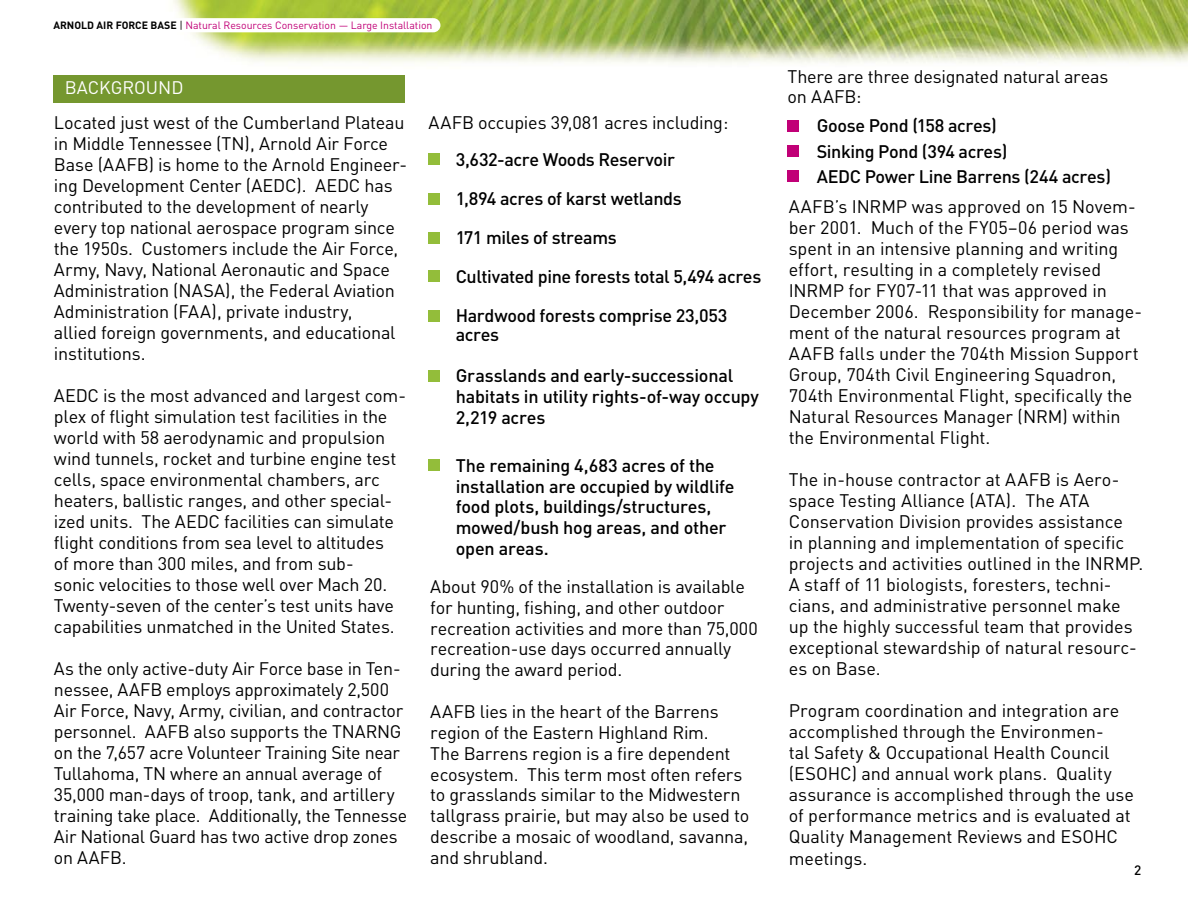
<style>
.page{position:relative;width:1188px;height:918px;background:#fff}
.page>*{position:absolute;margin:0;border:0;box-sizing:border-box;transform-origin:0 0}
.BODY_TEXT_STYLE{font:18px/21px "DIN";letter-spacing:-.01em;color:#000}
.BODY_TEXT_STYLE-2{font:500 18px/20.9px "DIN";letter-spacing:-.015em;color:#000}
.t1{font:18px "DIN";color:#fff}
.photo_caption{font:500 13.5px "DIN";color:#000}
.t2{font:10.5px "DIN";color:#c10077}
.s1{font-weight:700;color:#000}
.s2{color:#000}
</style>
<div class="page">
<img style="left:53px;top:0;width:1135px;height:460px">
<svg style="left:53px;top:18px;width:387px;height:14px"></svg>
<div style="left:54px;top:75px;width:351px;height:27px;background:#75972f"></div>
<div style="left:787px;top:170px;width:12px;height:12px;background:#c10077"></div>
<div style="left:787px;top:145px;width:12px;height:12px;background:#c10077"></div>
<div style="left:787px;top:120px;width:12px;height:12px;background:#c10077"></div>
<div style="left:428px;top:154px;width:12px;height:11px;background:#93bd3a"></div>
<div style="left:428px;top:193px;width:12px;height:12px;background:#93bd3a"></div>
<div style="left:428px;top:232px;width:12px;height:12px;background:#93bd3a"></div>
<div style="left:428px;top:271px;width:12px;height:11px;background:#93bd3a"></div>
<div style="left:428px;top:310px;width:12px;height:11px;background:#93bd3a"></div>
<div style="left:428px;top:371px;width:12px;height:11px;background:#93bd3a"></div>
<div style="left:428px;top:460px;width:12px;height:11px;background:#93bd3a"></div>
<p class="t2" style="left:53px;top:19px;width:381px"><span class="s1">ARNOLD AIR FORCE BASE</span> <span class="s2">|</span> Natural Resources Conservation — Large Installation</p>
<p class="t1" style="left:65px;top:78px;width:120px">BACKGROUND</p>
<p class="BODY_TEXT_STYLE" style="left:54px;top:112px;width:355px">Located just west of the Cumberland Plateau in Middle Tennessee (TN), Arnold Air Force Base (AAFB) is home to the Arnold Engineer&shy;ing Development Center (AEDC). AEDC has contributed to the development of nearly every top national aerospace program since the 1950s. Customers include the Air Force, Army, Navy, National Aeronautic and Space Administration (NASA), the Federal Aviation Administration (FAA), private industry,</p>
<p class="BODY_TEXT_STYLE" style="left:54px;top:322px;width:343px">allied foreign governments, and educational institutions.</p>
<p class="BODY_TEXT_STYLE" style="left:54px;top:385px;width:354px">AEDC is the most advanced and largest com&shy;plex of flight simulation test facilities in the world with 58 aerodynamic and propulsion wind tunnels, rocket and turbine engine test cells, space environmental chambers, arc heaters, ballistic ranges, and other special&shy;ized units. The AEDC facilities can simulate flight conditions from sea level to altitudes<br>of more than 300 miles, and from sub-<br>sonic velocities to those well over Mach 20.<br>Twenty-seven of the center’s test units have capabilities unmatched in the United States.</p>
<p class="BODY_TEXT_STYLE" style="left:54px;top:658px;width:355px">As the only active-duty Air Force base in Ten&shy;nessee, AAFB employs approximately 2,500<br>Air Force, Navy, Army, civilian, and contractor personnel. AAFB also supports the TNARNG on the 7,657 acre Volunteer Training Site near Tullahoma, TN where an annual average of 35,000 man-days of troop, tank, and artillery training take place. Additionally, the Tennesse Air National Guard has two active drop zones on AAFB.</p>
<p class="BODY_TEXT_STYLE" style="left:429px;top:112px;width:301px">AAFB occupies 39,081 acres including:</p>
<p class="BODY_TEXT_STYLE-2" style="left:456px;top:148px;width:221px">3,632-acre Woods Reservoir</p>
<p class="BODY_TEXT_STYLE-2" style="left:456px;top:187px;width:228px">1,894 acres of karst wetlands</p>
<p class="BODY_TEXT_STYLE-2" style="left:456px;top:226px;width:163px">171 miles of streams</p>
<p class="BODY_TEXT_STYLE-2" style="left:456px;top:265px;width:307px">Cultivated pine forests total 5,494 acres</p>
<p class="BODY_TEXT_STYLE-2" style="left:456px;top:305px;width:273px;line-height:19.5px">Hardwood forests comprise 23,053 acres</p>
<p class="BODY_TEXT_STYLE-2" style="left:456px;top:365px;width:305px">Grasslands and early-successional habitats in utility rights-of-way occupy<br>2,219 acres</p>
<p class="BODY_TEXT_STYLE-2" style="left:456px;top:454px;width:280px">The remaining 4,683 acres of the installation are occupied by wildlife food plots, buildings/structures, mowed/bush hog areas, and other open areas.</p>
<p class="BODY_TEXT_STYLE" style="left:430px;top:576px;width:329px">About 90% of the installation is available for hunting, fishing, and other outdoor recreation activities and more than 75,000 recreation-use days occurred annually during the award period.</p>
<p class="BODY_TEXT_STYLE" style="left:430px;top:701px;width:321px">AAFB lies in the heart of the Barrens region of the Eastern Highland Rim.<br>The Barrens region is a fire dependent ecosystem. This term most often refers to grasslands similar to the Midwestern tallgrass prairie, but may also be used to describe a mosaic of woodland, savanna, and shrubland.</p>
<p class="BODY_TEXT_STYLE" style="left:788px;top:66px;width:322px;line-height:20.5px">There are three designated natural areas on AAFB:</p>
<p class="BODY_TEXT_STYLE-2" style="left:817px;top:114px;width:182px">Goose Pond (158 acres)</p>
<p class="BODY_TEXT_STYLE-2" style="left:817px;top:140px;width:192px">Sinking Pond (394 acres)</p>
<p class="BODY_TEXT_STYLE-2" style="left:817px;top:165px;width:296px">AEDC Power Line Barrens (244 acres)</p>
<p class="BODY_TEXT_STYLE" style="left:789px;top:197px;width:349px">AAFB’s INRMP was approved on 15 Novem&shy;ber 2001. Much of the FY05–06 period was spent in an intensive planning and writing</p>
<p class="BODY_TEXT_STYLE" style="left:789px;top:260px;width:355px">effort, resulting in a completely revised INRMP for FY07-11 that was approved in December 2006. Responsibility for manage&shy;ment of the natural resources program at AAFB falls under the 704th Mission Support Group, 704th Civil Engineering Squadron, 704th Environmental Flight, specifically the Natural Resources Manager (NRM) within the Environmental Flight.</p>
<p class="BODY_TEXT_STYLE" style="left:789px;top:470px;width:356px">The in-house contractor at AAFB is Aero&shy;space Testing Alliance (ATA). The ATA Conservation Division provides assistance<br>in planning and implementation of specific projects and activities outlined in the INRMP.<br>A staff of 11 biologists, foresters, techni&shy;cians, and administrative personnel make up the highly successful team that provides exceptional stewardship of natural resourc&shy;es on Base.</p>
<p class="BODY_TEXT_STYLE" style="left:789px;top:700px;width:347px">Program coordination and integration are accomplished through the Environmen-<br>tal Safety &amp; Occupational Health Council (ESOHC) and annual work plans. Quality assurance is accomplished through the use of performance metrics and is evaluated at Quality Management Reviews and ESOHC meetings.</p>
<p class="photo_caption" style="left:1134px;top:861px;width:9px">2</p>
</div>
